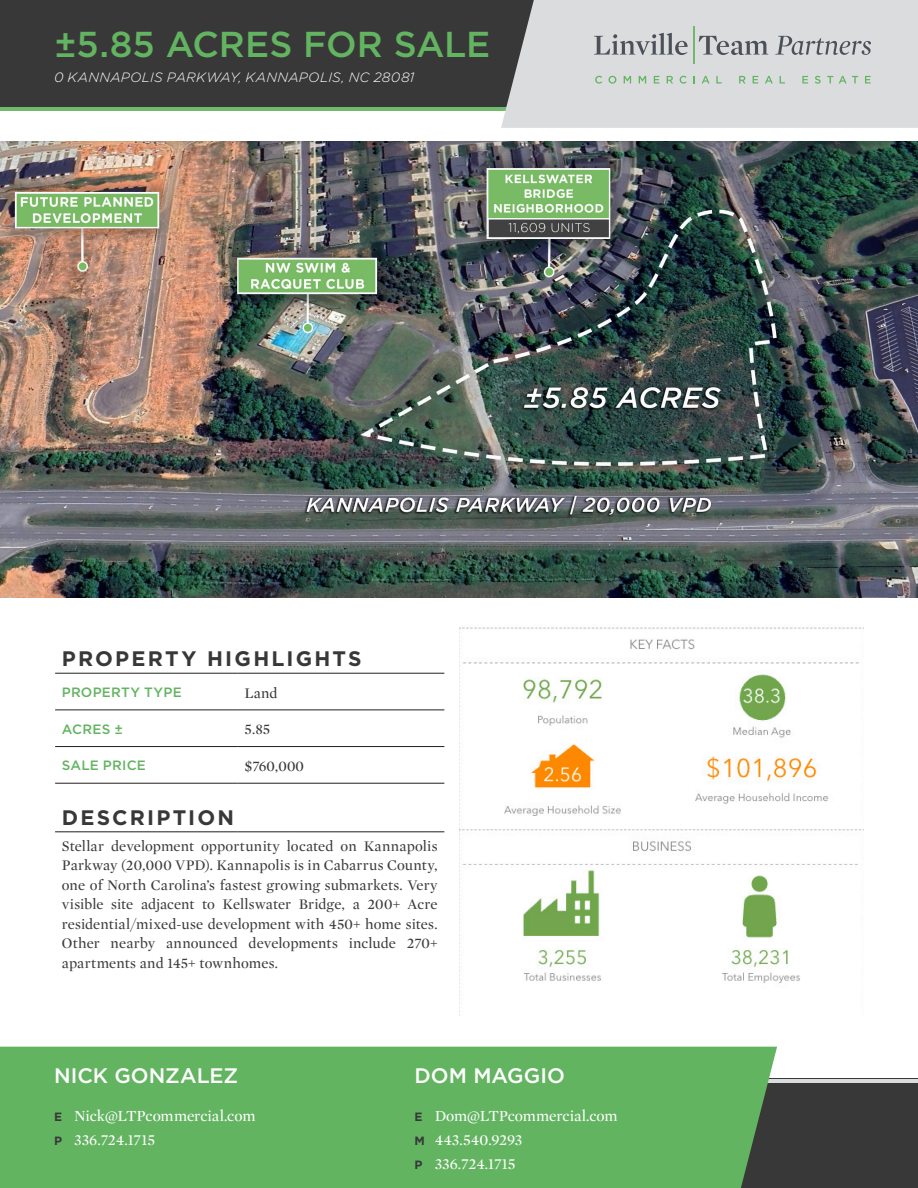
<style>
.page{position:relative;width:918px;height:1188px;background:#fff}
.page>*{position:absolute;margin:0;border:0;box-sizing:border-box;transform-origin:0 0}
.t1{font:500 36px "Gotham";letter-spacing:-.005em;color:#63b461}
.t2{font:700 21px "Gotham";letter-spacing:.105em;color:#383839}
.t3{font:500 21px "Gotham";color:#fff}
.t4{font:15.75px/24px "Mercury Display";letter-spacing:-.005em;color:#fff}
.t5{font:15px/19.5px "Mercury Display";letter-spacing:.005em;color:#3a3b3b;text-align:justify}
.t6{font:15px "Mercury Display";letter-spacing:.005em;color:#383839}
.t7{font:italic 300 13.5px "Gotham";letter-spacing:.02em;color:#fff}
.t8{font:500 13.5px "Gotham";letter-spacing:.015em;color:#63b461}
.s1{font-family:"Gotham";font-weight:700;font-size:12px;color:#383839}
</style>
<div class="page">
<div style="left:0;top:1079px;width:918px;height:109px;background:#383839"></div>
<div style="left:0;top:0;width:918px;height:110px;background:#383839"></div>
<hr style="left:0;top:107px;width:918px;height:3px;background:#71b96c">
<div style="left:501px;top:0;width:417px;height:128px;background:#dbdcde"></div>
<svg style="left:594px;top:33px;width:94px;height:22px;background:#b1b3b7"></svg>
<hr style="left:693px;top:26px;width:1px;height:38px;background:#73b86a">
<svg style="left:699px;top:36px;width:69px;height:19px"></svg>
<svg style="left:775px;top:36px;width:96px;height:19px;background:#b5b7ba"></svg>
<svg style="left:595px;top:76px;width:7px;height:8px"></svg>
<svg style="left:608px;top:76px;width:8px;height:8px"></svg>
<svg style="left:624px;top:76px;width:7px;height:8px"></svg>
<svg style="left:639px;top:76px;width:7px;height:8px"></svg>
<svg style="left:654px;top:76px;width:5px;height:8px"></svg>
<svg style="left:667px;top:76px;width:6px;height:8px"></svg>
<svg style="left:680px;top:76px;width:7px;height:8px"></svg>
<svg style="left:693px;top:76px;width:2px;height:8px"></svg>
<svg style="left:702px;top:76px;width:8px;height:8px"></svg>
<svg style="left:716px;top:76px;width:6px;height:8px"></svg>
<svg style="left:739px;top:76px;width:7px;height:8px"></svg>
<svg style="left:753px;top:76px;width:5px;height:8px"></svg>
<svg style="left:765px;top:76px;width:8px;height:8px"></svg>
<svg style="left:780px;top:76px;width:5px;height:8px"></svg>
<svg style="left:802px;top:76px;width:6px;height:8px"></svg>
<svg style="left:815px;top:76px;width:6px;height:8px"></svg>
<svg style="left:827px;top:76px;width:6px;height:8px"></svg>
<svg style="left:839px;top:76px;width:19px;height:8px"></svg>
<svg style="left:865px;top:76px;width:6px;height:8px"></svg>
<hr style="left:0;top:1079px;width:918px;height:3px;background:#dbdcde">
<div style="left:0;top:1047px;width:777px;height:141px;background:#63b461"></div>
<img style="left:0;top:142px;width:918px;height:455px">
<img style="left:459px;top:627px;width:405px;height:388px">
<hr style="left:55px;top:710px;width:183px;height:1px;background:#231f20">
<hr style="left:238px;top:710px;width:206px;height:1px;background:#231f20">
<hr style="left:55px;top:746px;width:183px;height:1px;background:#231f20">
<hr style="left:238px;top:746px;width:206px;height:1px;background:#231f20">
<hr style="left:55px;top:783px;width:183px;height:1px;background:#231f20">
<hr style="left:238px;top:783px;width:206px;height:1px;background:#231f20">
<hr style="left:55px;top:673px;width:183px;height:1px;background:#231f20">
<hr style="left:238px;top:673px;width:206px;height:1px;background:#231f20">
<hr style="left:55px;top:831px;width:183px;height:1px;background:#231f20">
<hr style="left:238px;top:831px;width:206px;height:1px;background:#231f20">
<h1 class="t1" style="left:54px;top:20px;width:438px">±5.85 ACRES FOR SALE</h1>
<p class="t7" style="left:54px;top:68px;width:362px">0 KANNAPOLIS PARKWAY, KANNAPOLIS, NC 28081</p>
<p class="t2" style="left:62px;top:645px;width:301px">PROPERTY HIGHLIGHTS</p>
<p class="t8" style="left:62px;top:683px;width:121px">PROPERTY TYPE</p>
<p class="t6" style="left:245px;top:682px;width:34px">Land</p>
<p class="t8" style="left:62px;top:720px;width:63px">ACRES ±</p>
<p class="t6" style="left:245px;top:719px;width:27px">5.85</p>
<p class="t8" style="left:62px;top:757px;width:86px">SALE PRICE</p>
<p class="t6" style="left:245px;top:756px;width:61px">$760,000</p>
<p class="t2" style="left:62px;top:804px;width:174px">DESCRIPTION</p>
<p class="t5" style="left:62px;top:835px;width:377px">Stellar development opportunity located on Kannapolis Parkway (20,000 VPD). Kannapolis is in Cabarrus County, one of North Carolina’s fastest growing submarkets. Very visible site adjacent to Kellswater Bridge, a 200+ Acre residential/mixed-use development with 450+ home sites.<br>Other nearby announced developments include 270+ apartments and 145+ townhomes.</p>
<p class="t3" style="left:54px;top:1062px;width:186px">NICK GONZALEZ</p>
<p class="t4" style="left:54px;top:1103px;width:203px"><span class="s1">E</span> Nick@LTPcommercial.com<br><span class="s1">P</span> 336.724.1715</p>
<p class="t3" style="left:414px;top:1062px;width:152px">DOM MAGGIO</p>
<p class="t4" style="left:414px;top:1103px;width:205px"><span class="s1">E</span> Dom@LTPcommercial.com<br><span class="s1">M</span> 443.540.9293<br><span class="s1">P</span> 336.724.1715</p>
</div>
